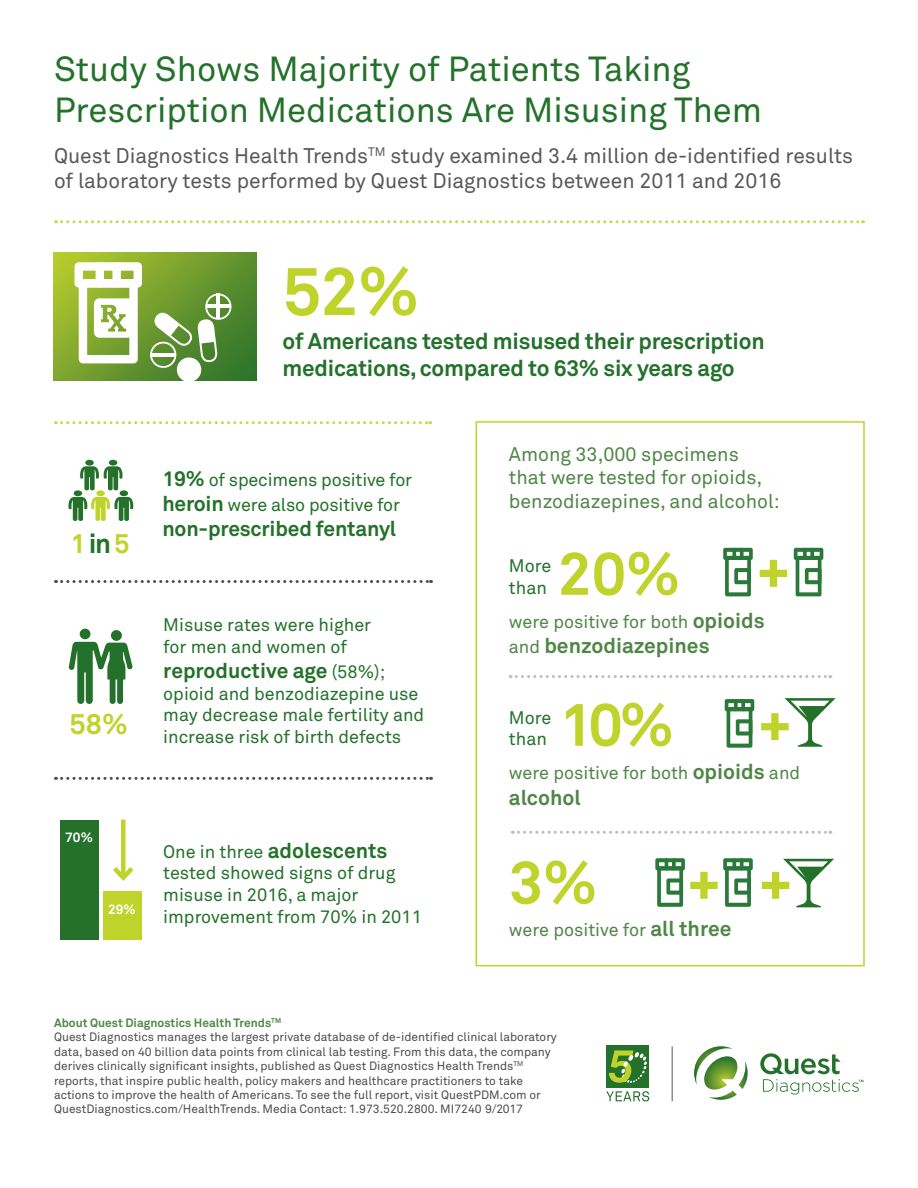
<style>
.page{position:relative;width:918px;height:1188px;background:#fff}
.page>*{position:absolute;margin:0;border:0;box-sizing:border-box;transform-origin:0 0}
.t1{font:700 67.5px "Akkurat Std";color:#c0d32b}
.t2{font:700 60px "Akkurat Std";color:#c0d32b}
.t3{font:800 55.5px "Open Sans";color:#c0d32b}
.t4{font:34.5px/41.4px "Akkurat Std";color:#23712a}
.t5{font:700 28.5px "Akkurat Std";color:#c0d32b}
.t6{font:700 27px "Akkurat Std";color:#c0d32b}
.t7{font:700 22.5px/27px "Akkurat Std";letter-spacing:-.01em;color:#23712a}
.t8{font:21px/25.2px "Akkurat Std";color:#57585a}
.t9{font:700 21px "Akkurat Std";letter-spacing:-.01em;color:#23712a}
.t10{font:700 21px "Akkurat Std";color:#4f8646}
.t11{font:19.5px/23.4px "Akkurat Std";color:#4f8646}
.t12{font:18px/21.6px "Akkurat Std";color:#23712a}
.t13{font:18px "Akkurat Std";color:#4f8646}
.t14{font:700 13.5px "Akkurat Std";color:#fff}
.t15{font:12px/14.4px "Akkurat Std";color:#4b4c4d}
.t16{font:700 12px "Akkurat Std";color:#4f8646}
.s1{color:#23712a}
.s2{font-weight:700;font-size:21px}
.s3{font-weight:400;font-size:18px}
</style>
<div class="page">
<svg style="left:56px;top:220px;width:807px;height:3px"></svg>
<img style="left:53px;top:253px;width:203px;height:127px">
<svg style="left:75px;top:262px;width:67px;height:101px"></svg>
<svg style="left:150px;top:293px;width:83px;height:88px"></svg>
<hr style="left:150px;top:353px;width:25px;height:3px;background:#fff">
<hr style="left:217px;top:294px;width:3px;height:25px;background:#fff">
<hr style="left:207px;top:305px;width:23px;height:3px;background:#fff">
<svg style="left:56px;top:580px;width:375px;height:3px"></svg>
<svg style="left:56px;top:777px;width:375px;height:3px"></svg>
<div style="left:74px;top:490px;width:8px;height:6px;background:#23712a;border-radius:50%"></div>
<div style="left:96px;top:490px;width:9px;height:6px;background:#c0d32b;border-radius:50%"></div>
<svg style="left:68px;top:497px;width:65px;height:24px"></svg>
<div style="left:120px;top:490px;width:8px;height:6px;background:#23712a;border-radius:50%"></div>
<div style="left:85px;top:460px;width:9px;height:6px;background:#23712a;border-radius:50%"></div>
<svg style="left:80px;top:466px;width:42px;height:24px"></svg>
<div style="left:109px;top:460px;width:8px;height:6px;background:#23712a;border-radius:50%"></div>
<svg style="left:69px;top:642px;width:64px;height:62px"></svg>
<div style="left:111px;top:630px;width:11px;height:11px;background:#23712a;border-radius:50%"></div>
<div style="left:80px;top:629px;width:10px;height:10px;background:#23712a;border-radius:50%"></div>
<div style="left:60px;top:820px;width:38px;height:119px;background:#23712a"></div>
<div style="left:103px;top:891px;width:38px;height:48px;background:#c0d32b"></div>
<div style="left:476px;top:421px;width:389px;height:545px;border:2px solid #c0d32b"></div>
<svg style="left:723px;top:548px;width:30px;height:48px"></svg>
<svg style="left:785px;top:698px;width:51px;height:49px"></svg>
<svg style="left:794px;top:548px;width:29px;height:48px"></svg>
<svg style="left:725px;top:699px;width:29px;height:49px"></svg>
<svg style="left:783px;top:859px;width:51px;height:48px"></svg>
<svg style="left:723px;top:858px;width:30px;height:49px"></svg>
<svg style="left:655px;top:858px;width:30px;height:49px"></svg>
<svg style="left:510px;top:675px;width:321px;height:3px"></svg>
<svg style="left:512px;top:831px;width:319px;height:3px"></svg>
<svg style="left:55px;top:421px;width:376px;height:3px"></svg>
<div style="left:121px;top:820px;width:5px;height:58px;background:#c0d32b"></div>
<svg style="left:113px;top:862px;width:21px;height:19px"></svg>
<hr style="left:672px;top:1046px;width:1px;height:55px;background:#555659">
<div style="left:606px;top:1045px;width:43px;height:43px;background:#23712a"></div>
<svg style="left:606px;top:1091px;width:43px;height:11px"></svg>
<svg style="left:609px;top:1050px;width:38px;height:33px"></svg>
<svg style="left:760px;top:1053px;width:103px;height:42px"></svg>
<svg style="left:694px;top:1046px;width:54px;height:54px"></svg>
<p class="t4" style="left:54px;top:48px;width:710px">Study Shows Majority of Patients Taking<br>Prescription Medications Are Misusing Them</p>
<p class="t8" style="left:54px;top:143px;width:801px">Quest Diagnostics Health Trends<sup>TM</sup> study examined 3.4 million de-identified results of laboratory tests performed by Quest Diagnostics between 2011 and 2016</p>
<p class="t6" style="left:71px;top:527px;width:60px">1 <span class="s1">in</span> 5</p>
<p class="t5" style="left:70px;top:706px;width:60px">58%</p>
<p class="t14" style="left:65px;top:829px;width:29px">70%</p>
<p class="t14" style="left:108px;top:901px;width:29px">29%</p>
<p class="t1" style="left:283px;top:250px;width:138px">52%</p>
<p class="t7" style="left:283px;top:327px;width:484px">of Americans tested misused their prescription medications, compared to 63% six years ago</p>
<p class="t12" style="left:162px;top:467px;width:251px;line-height:25.2px"><span class="s2">19%</span> of specimens positive for <span class="s2">heroin</span> were also positive for</p>
<p class="t9" style="left:162px;top:516px;width:235px">non-prescribed fentanyl</p>
<p class="t12" style="left:163px;top:614px;width:209px">Misuse rates were higher for men and women of</p>
<p class="t9" style="left:163px;top:658px;width:223px">reproductive age <span class="s3">(58%);</span></p>
<p class="t12" style="left:163px;top:683px;width:263px">opioid and benzodiazepine use may decrease male fertility and increase risk of birth defects</p>
<p class="t9" style="left:163px;top:837px;width:226px"><span class="s3">One in three</span> adolescents</p>
<p class="t12" style="left:163px;top:862px;width:260px">tested showed signs of drug misuse in 2016, a major improvement from 70% in 2011</p>
<p class="t11" style="left:509px;top:442px;width:272px">Among 33,000 specimens that were tested for opioids, benzodiazepines, and alcohol:</p>
<p class="t2" style="left:558px;top:537px;width:124px">20%</p>
<p class="t12" style="left:509px;top:555px;width:44px">More</p>
<p class="t12" style="left:509px;top:577px;width:40px">than</p>
<p class="t13" style="left:509px;top:611px;width:257px">were positive for both <span class="s2">opioids</span></p>
<p class="t10" style="left:509px;top:633px;width:202px"><span class="s3">and</span> benzodiazepines</p>
<p class="t3" style="left:758px;top:531px;width:33px">+</p>
<p class="t2" style="left:559px;top:688px;width:116px">10%</p>
<p class="t3" style="left:759px;top:684px;width:33px">+</p>
<p class="t12" style="left:509px;top:707px;width:44px">More</p>
<p class="t12" style="left:509px;top:728px;width:40px">than</p>
<p class="t13" style="left:509px;top:763px;width:293px">were positive for both <span class="s2">opioids</span> and</p>
<p class="t10" style="left:509px;top:784px;width:73px">alcohol</p>
<p class="t2" style="left:509px;top:846px;width:90px">3%</p>
<p class="t13" style="left:509px;top:919px;width:224px">were positive for <span class="s2">all three</span></p>
<p class="t3" style="left:688px;top:843px;width:33px">+</p>
<p class="t3" style="left:760px;top:843px;width:33px">+</p>
<p class="t16" style="left:54px;top:1015px;width:229px">About Quest Diagnostics Health Trends<sup>TM</sup></p>
<p class="t15" style="left:54px;top:1030px;width:504px">Quest Diagnostics manages the largest private database of de-identified clinical laboratory data, based on 40 billion data points from clinical lab testing. From this data, the company derives clinically significant insights, published as Quest Diagnostics Health Trends<sup>TM </sup>reports, that inspire public health, policy makers and healthcare practitioners to take actions to improve the health of Americans. To see the full report, visit QuestPDM.com or QuestDiagnostics.com/HealthTrends. Media Contact: 1.973.520.2800. MI7240 9/2017</p>
</div>
